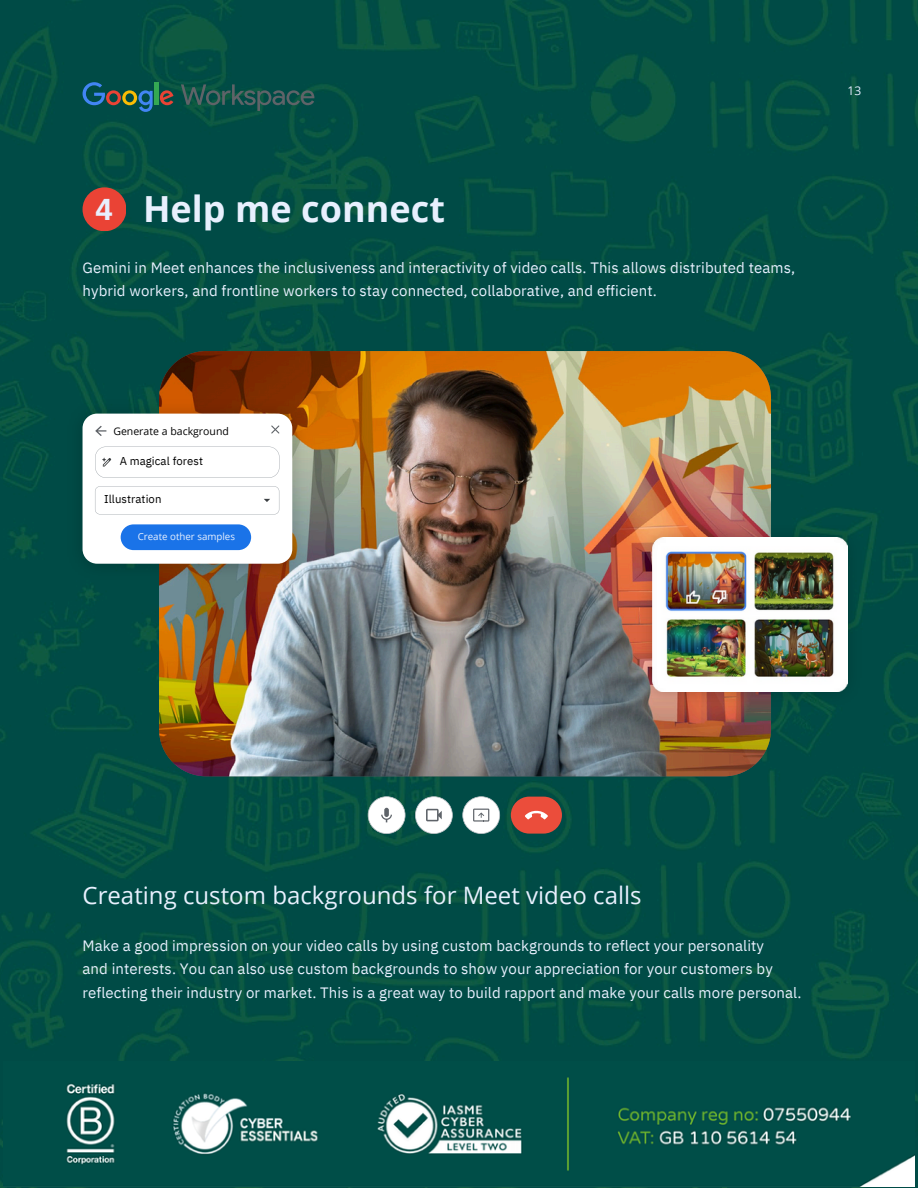
<style>
.page{position:relative;width:918px;height:1188px;background:#fff}
.page>*{position:absolute;margin:0;border:0;box-sizing:border-box;transform-origin:0 0}
.t1{font:700 36px "Open Sans";color:#e8f0fe}
.t2{font:700 30px "IBM Plex Sans";color:#e8f0fe}
.t3{font:24px "Open Sans";color:#e8f0fe}
.t4{font:15px/23.7px "IBM Plex Sans";letter-spacing:.005em;color:#e8f0fe}
.t5{font:12px "Open Sans";color:#e8f0fe}
.t6{font:11.4px "IBM Plex Sans";letter-spacing:.005em;color:#000}
.t7{font:10.5px "Open Sans";color:#000}
.t8{font:9.75px "Open Sans";color:#e8f0fe}
</style>
<div class="page">
<img style="left:0;top:0;width:918px;height:1188px">
<div style="left:83px;top:187px;width:43px;height:44px;background:#ea4335;border-radius:50%"></div>
<svg style="left:181px;top:84px;width:133px;height:27px;background:#1a534d"></svg>
<svg style="left:83px;top:82px;width:70px;height:30px;background:#255a5f"></svg>
<hr style="left:155px;top:83px;width:3px;height:22px;background:#34a853">
<svg style="left:160px;top:90px;width:14px;height:15px"></svg>
<img style="left:159px;top:351px;width:612px;height:425px;border-radius:47px">
<div style="left:511px;top:797px;width:51px;height:37px;background:#eb4d3b;border-radius:18px"></div>
<svg style="left:525px;top:811px;width:23px;height:8px"></svg>
<svg style="left:462px;top:796px;width:38px;height:38px"></svg>
<svg style="left:368px;top:796px;width:37px;height:38px"></svg>
<svg style="left:415px;top:796px;width:38px;height:38px"></svg>
<img style="left:638px;top:525px;width:223px;height:181px">
<img style="left:653px;top:537px;width:194px;height:154px">
<img style="left:68px;top:399px;width:239px;height:180px">
<div style="left:83px;top:414px;width:209px;height:150px;background:#fff;border-radius:15px"></div>
<svg style="left:271px;top:425px;width:8px;height:9px"></svg>
<svg style="left:95px;top:486px;width:184px;height:29px"></svg>
<div style="left:121px;top:524px;width:130px;height:26px;background:#1a73e8;border-radius:13px"></div>
<svg style="left:95px;top:426px;width:11px;height:10px"></svg>
<svg style="left:95px;top:447px;width:185px;height:31px"></svg>
<img style="left:4px;top:1062px;width:911px;height:125px">
<p class="t1" style="left:143px;top:183px;width:303px">Help me connect</p>
<h1 class="t4" style="left:83px;top:255px;width:714px">Gemini in Meet enhances the inclusiveness and interactivity of video calls. This allows distributed teams, hybrid workers, and frontline workers to stay connected, collaborative, and efficient.</h1>
<p class="t2" style="left:95px;top:189px;width:19px">4</p>
<h4 class="t7" style="left:113px;top:424px;width:117px">Generate a background</h4>
<h4 class="t6" style="left:120px;top:453px;width:85px">A magical forest</h4>
<h4 class="t6" style="left:104px;top:492px;width:59px">Illustration</h4>
<p class="t8" style="left:138px;top:529px;width:99px">Create other samples</p>
<p class="t5" style="left:848px;top:82px;width:15px">13</p>
<p class="t3" style="left:83px;top:878px;width:561px">Creating custom backgrounds for Meet video calls</p>
<h3 class="t4" style="left:83px;top:933px;width:721px">Make a good impression on your video calls by using custom backgrounds to reflect your personality<br>and interests. You can also use custom backgrounds to show your appreciation for your customers by reflecting their industry or market. This is a great way to build rapport and make your calls more personal.</h3>
</div>
